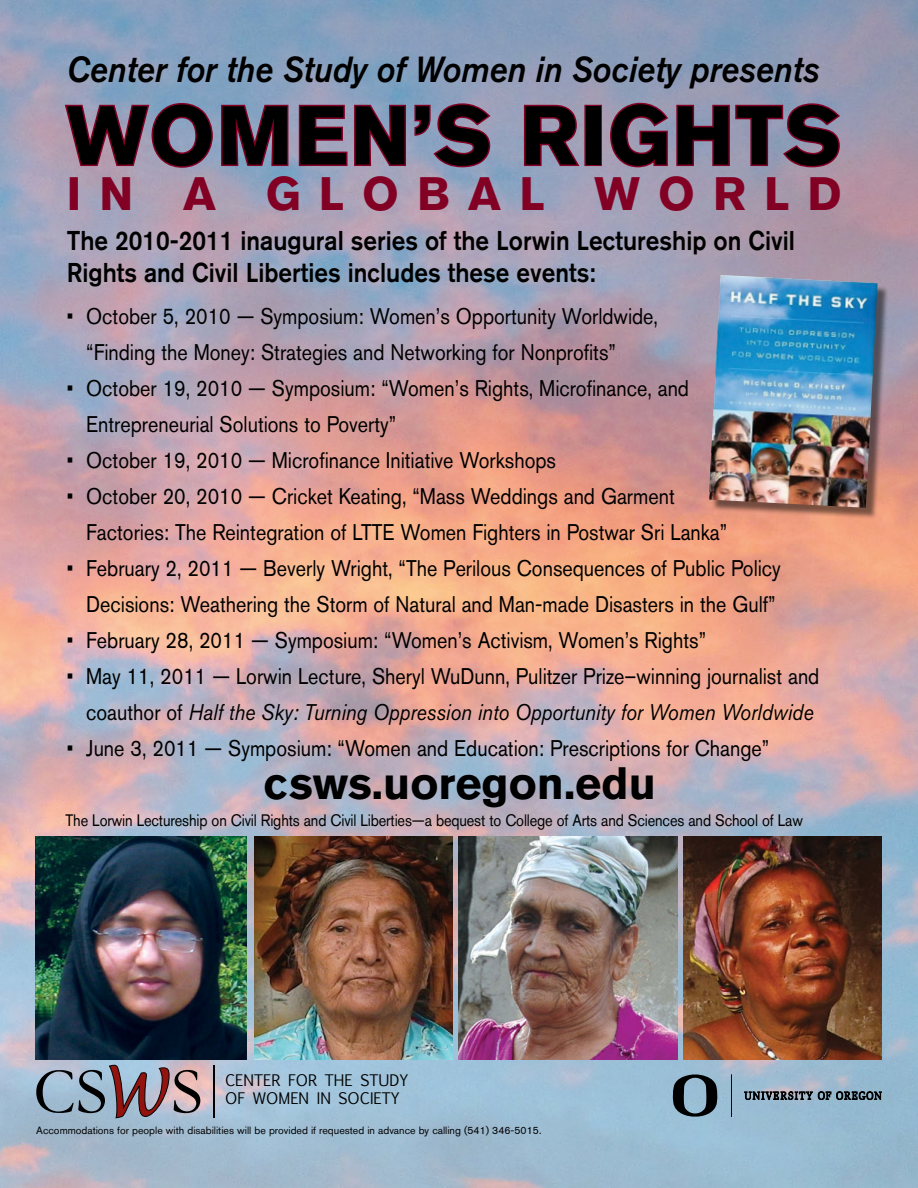
<style>
.page{position:relative;width:918px;height:1188px;background:#fff}
.page>*{position:absolute;margin:0;border:0;box-sizing:border-box;transform-origin:0 0}
.t1{font:700 82.5px "Akzidenz Grotesk BQ";letter-spacing:.025em;color:#000}
.t2{font:700 46.5px "Akzidenz Grotesk BQ";letter-spacing:.39em;color:#820024}
.t3{font:700 45px "Akzidenz Grotesk BQ";color:#000}
.t4{font:italic 36px "Akzidenz Grotesk BQ Med";color:#000;scale:.92 1}
.t5{font:500 27px/32.4px "Akzidenz Grotesk BQ";color:#000;scale:.9 1}
.t6{font:22.5px/36px "Akzidenz Grotesk BQ";color:#000;scale:.88 1}
.t7{font:16.5px "Akzidenz Grotesk BQ";letter-spacing:-.01em;color:#000;scale:.88 1}
.t8{font:15.3px/18.3px "Euphemia UCAS";color:#000}
.t9{font:10.5px "Akzidenz Grotesk BQ";color:#000}
.s1{font-style:italic}
</style>
<div class="page">
<img style="left:0;top:0;width:918px;height:1188px">
<svg style="left:744px;top:1092px;width:138px;height:8px"></svg>
<hr style="left:731px;top:1074px;width:1px;height:43px;background:#000">
<svg style="left:673px;top:1074px;width:45px;height:43px;background:#546874"></svg>
<svg style="left:36px;top:1065px;width:164px;height:54px;background:#91909e"></svg>
<hr style="left:213px;top:1065px;width:1px;height:53px;background:#000">
<svg style="left:63px;top:101px;width:151px;height:69px;background:#977f9a"></svg>
<svg style="left:220px;top:93px;width:70px;height:75px;background:#887797"></svg>
<svg style="left:297px;top:101px;width:196px;height:68px;background:#927c99"></svg>
<svg style="left:522px;top:103px;width:59px;height:66px;background:#947995"></svg>
<div style="left:584px;top:105px;width:18px;height:61px;border:3px solid #820024"></div>
<svg style="left:608px;top:101px;width:235px;height:69px;background:#927a95"></svg>
<img style="left:254px;top:836px;width:198px;height:224px">
<img style="left:35px;top:836px;width:212px;height:224px">
<img style="left:458px;top:836px;width:219px;height:224px">
<img style="left:683px;top:836px;width:198px;height:224px">
<div style="left:711px;top:277px;width:177px;height:242px;background:#000;opacity:.5"></div>
<img style="left:709px;top:275px;width:169px;height:233px">
<h3 class="t4" style="left:67px;top:49px;width:819px">Center for the Study of Women in Society presents</h3>
<h1 class="t1" style="left:67px;top:88px;width:762px">WOMEN’S RIGHTS</h1>
<h2 class="t2" style="left:67px;top:166px;width:776px">IN A GLOBAL W ORLD</h2>
<p class="t5" style="left:67px;top:223px;width:811px">The 2010-2011 inaugural series of the Lorwin Lectureship on Civil<br>Rights and Civil Liberties includes these events:</p>
<p class="t6" style="left:86px;top:298px;width:651px;text-indent:-20px">• October 5, 2010 — Symposium: Women’s Opportunity Worldwide, “Finding the Money: Strategies and Networking for Nonprofits”</p>
<p class="t6" style="left:86px;top:370px;width:687px;text-indent:-20px">• October 19, 2010 — Symposium: “Women’s Rights, Microfinance, and<br>Entrepreneurial Solutions to Poverty”</p>
<p class="t6" style="left:67px;top:442px;width:558px">• October 19, 2010 — Microfinance Initiative Workshops</p>
<p class="t6" style="left:86px;top:478px;width:730px;text-indent:-20px">• October 20, 2010 — Cricket Keating, “Mass Weddings and Garment<br>Factories: The Reintegration of LTTE Women Fighters in Postwar Sri Lanka”</p>
<p class="t6" style="left:67px;top:550px;width:813px;text-align:right">• February 2, 2011 — Beverly Wright, “The Perilous Consequences of Public Policy<br>Decisions: Weathering the Storm of Natural and Man-made Disasters in the Gulf”</p>
<p class="t6" style="left:67px;top:622px;width:728px">• February 28, 2011 — Symposium: “Women’s Activism, Women’s Rights”</p>
<p class="t6" style="left:67px;top:658px;width:857px;text-align:right">• May 11, 2011 — Lorwin Lecture, Sheryl WuDunn, Pulitzer Prize–winning journalist and coauthor of <span class="s1">Half the Sky: Turning Oppression into Opportunity for Women Worldwide</span></p>
<p class="t6" style="left:67px;top:730px;width:800px">• June 3, 2011 — Symposium: “Women and Education: Prescriptions for Change”</p>
<h3 class="t3" style="left:264px;top:757px;width:394px">CSWS.UOREGON.EDU</h3>
<p class="t7" style="left:66px;top:811px;width:839px">The Lorwin Lectureship on Civil Rights and Civil Liberties—a bequest to College of Arts and Sciences and School of Law</p>
<p class="t8" style="left:225px;top:1071px;width:185px">CENTER FOR THE STUDY<br>OF WOMEN IN SOCIETY</p>
<p class="t9" style="left:36px;top:1124px;width:507px">Accommodations for people with disabilities will be provided if requested in advance by calling (541) 346-5015.</p>
</div>
